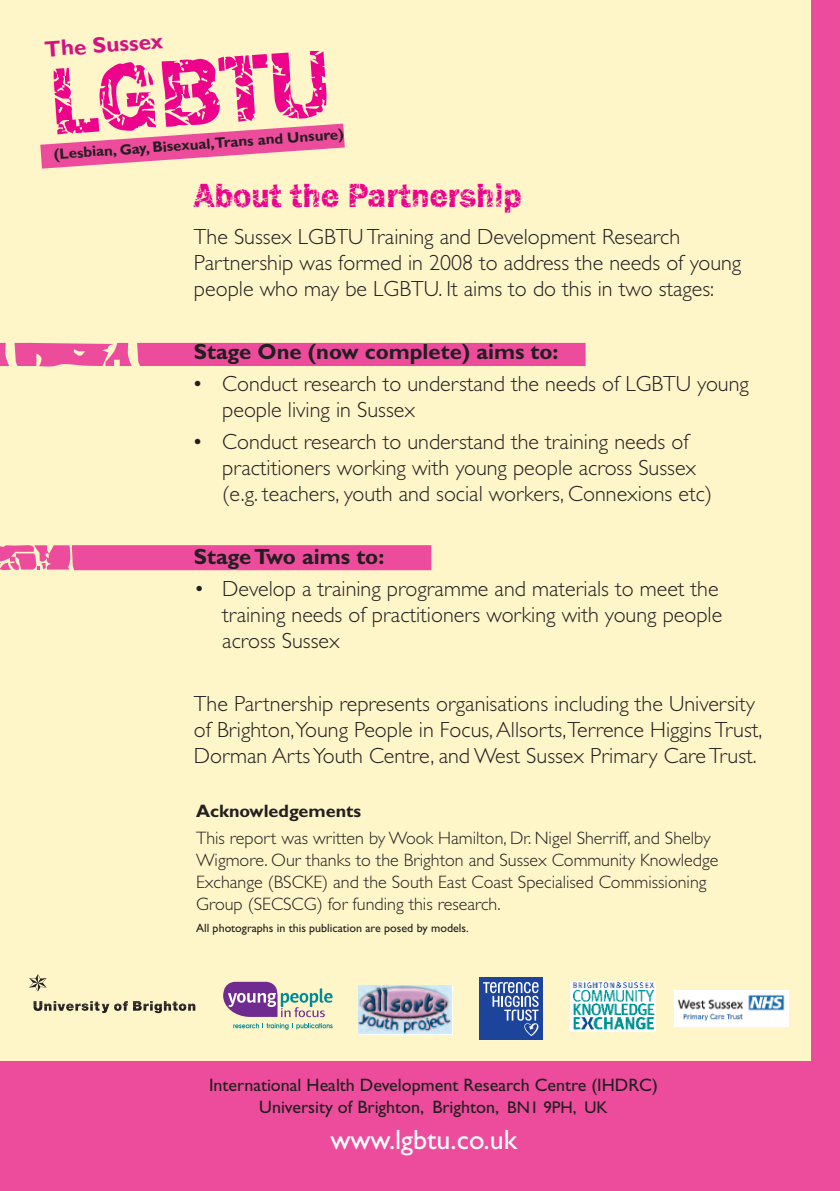
<style>
.page{position:relative;width:840px;height:1191px;background:#fff}
.page>*{position:absolute;margin:0;border:0;box-sizing:border-box;transform-origin:0 0}
.t1{font:96.2px "DTC Funky M07";color:#ed028c}
.t2{font:34px "DTC Funky M07";color:#ed028c}
.t3{font:28px "Gill Sans";color:#fff}
.t4{font:700 22.6px "Gill Sans";color:#d31380}
.t5{font:300 22px/26px "Gill Sans";color:#231f20}
.t6{font:700 22px "Gill Sans";color:#231f20}
.t7{font:300 18px/22px "Gill Sans";color:#231f20}
.t8{font:18px/22px "Gill Sans";color:#231f20;text-align:center}
.t9{font:700 18px "Gill Sans";color:#231f20}
.t10{font:700 15px "Gill Sans";color:#231f20}
.t11{font:12px "Gill Sans";color:#231f20}
.s1{font-weight:400}
.s2{font-size:17px}
</style>
<div class="page">
<div style="left:0;top:0;width:839px;height:1191px;background:#fef5c9"></div>
<svg style="left:0;top:343px;width:9px;height:23px"></svg>
<div style="left:15px;top:343px;width:570px;height:23px;background:#ed4c9c"></div>
<svg style="left:29px;top:974px;width:166px;height:39px"></svg>
<svg style="left:40px;top:124px;width:304px;height:45px"></svg>
<svg style="left:0;top:545px;width:431px;height:25px;background:#ed549e"></svg>
<svg style="left:223px;top:981px;width:109px;height:36px"></svg>
<svg style="left:233px;top:1023px;width:99px;height:6px"></svg>
<svg style="left:358px;top:985px;width:94px;height:49px"></svg>
<img style="left:358px;top:985px;width:93px;height:48px">
<div style="left:479px;top:977px;width:63px;height:62px;background:#1d449b"></div>
<svg style="left:483px;top:982px;width:55px;height:54px"></svg>
<img style="left:674px;top:990px;width:114px;height:36px">
<svg style="left:570px;top:981px;width:85px;height:50px"></svg>
<img style="left:571px;top:983px;width:83px;height:48px">
<div style="left:0;top:1061px;width:839px;height:130px;background:#ed4c9c"></div>
<div style="left:810px;top:0;width:29px;height:1191px;background:#ed4c9c"></div>
<p class="t4" style="left:44px;top:40px;width:120px;rotate:-4deg">The Sussex</p>
<h1 class="t1" style="left:45px;top:46px;width:283px;rotate:-4deg">LGBTU</h1>
<p class="t10" style="left:53px;top:148px;width:292px;rotate:-4deg">(Lesbian, Gay, Bisexual,Trans and Unsure)</p>
<h2 class="t2" style="left:194px;top:175px;width:329px">About the Partnership</h2>
<p class="t5" style="left:194px;top:226px;width:548px">The Sussex LGBTUTraining and Development Research<br>Partnership was formed in 2008 to address the needs of young people who may be LGBTU. It aims to do this in two stages:</p>
<p class="t6" style="left:194px;top:343px;width:366px">Stage One (now complete) aims to:</p>
<p class="t5" style="left:222px;top:373px;width:528px;text-indent:-28px"><span class="s1">•</span> Conduct research to understand the needs of LGBTU young people living in Sussex</p>
<p class="t5" style="left:222px;top:430px;width:491px;text-indent:-28px"><span class="s1">•</span> Conduct research to understand the training needs of practitioners working with young people across Sussex (e.g. teachers, youth and social workers, Connexions etc)</p>
<p class="t6" style="left:194px;top:548px;width:192px">StageTwo aims to:</p>
<p class="t5" style="left:222px;top:577px;width:501px;text-indent:-28px">• Develop a training programme and materials to meet the training needs of practitioners working with young people across Sussex</p>
<p class="t5" style="left:194px;top:693px;width:569px">The Partnership represents organisations including the University of Brighton,Young People in Focus,Allsorts,Terrence HigginsTrust,<br>Dorman ArtsYouth Centre, and West Sussex Primary CareTrust.</p>
<p class="t9" style="left:196px;top:803px;width:166px">Acknowledgements</p>
<p class="t7" style="left:196px;top:829px;width:523px">This report was written by Wook Hamilton, Dr. Nigel Sherriff, and Shelby Wigmore. Our thanks to the Brighton and Sussex Community Knowledge Exchange (BSCKE) and the South East Coast Specialised Commissioning Group (SECSCG) for funding this research.</p>
<p class="t11" style="left:196px;top:923px;width:274px">All photographs in this publication are posed by models.</p>
<p class="t8" style="left:209px;top:1075px;width:450px">International Health Development Research Centre (IHDRC)<br>University of Brighton, Brighton, <span class="s2">BN1 9PH, UK</span></p>
<p class="t3" style="left:330px;top:1129px;width:188px">www.lgbtu.co.uk</p>
</div>
